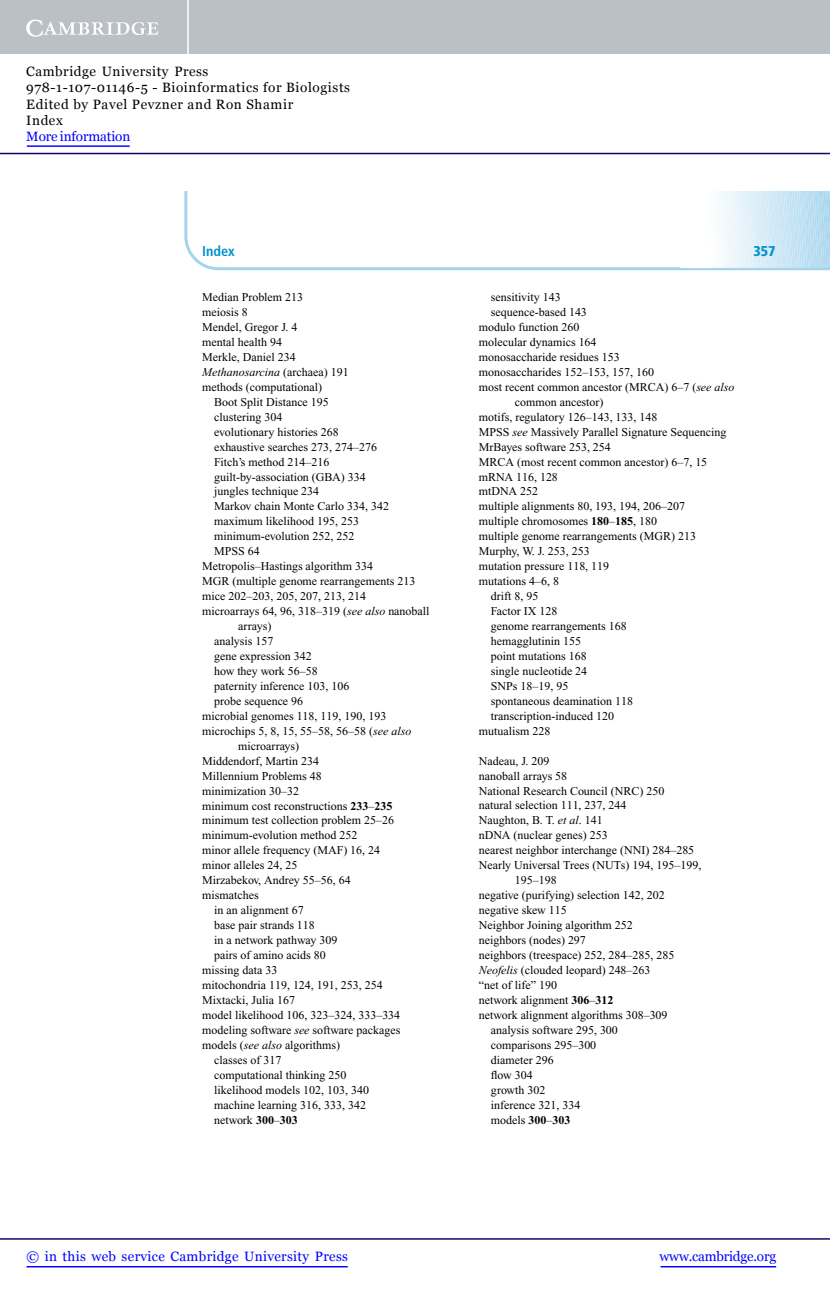
<style>
.page{position:relative;width:830px;height:1290px;background:#fff}
.page>*{position:absolute;margin:0;border:0;box-sizing:border-box;transform-origin:0 0}
.t1{font:700 condensed 14.25px "Frutiger";color:#0093d0}
.t2{font:900 condensed 14.25px "Frutiger";color:#0093d0}
.t3{font:13.5px/16.2px "Georgia";letter-spacing:.045em;color:#000}
.t4{font:13.5px "Georgia";letter-spacing:.025em;color:#00f}
.t5{font:13.5px "Georgia";letter-spacing:-.015em;color:#00f}
.t6{font:13.5px "Georgia";letter-spacing:-.01em;color:#00f}
.t7{font:12px "Times New Roman";color:#000}
.t8{font:italic 12px "Times New Roman";color:#000}
.s1{font-style:normal}
.s2{font-style:italic}
.s3{font-weight:700}
</style>
<div class="page">
<svg style="left:184px;top:191px;width:645px;height:79px"></svg>
<svg style="left:679px;top:191px;width:150px;height:77px"></svg>
<div style="left:0;top:0;width:829px;height:54px;background:#bac0c6"></div>
<svg style="left:26px;top:20px;width:132px;height:17px"></svg>
<hr style="left:187px;top:0;width:2px;height:54px;background:#fff">
<hr style="left:0;top:153px;width:829px;height:1px;background:#150666">
<hr style="left:27px;top:145px;width:103px;height:2px;background:#00f">
<hr style="left:660px;top:1265px;width:115px;height:2px;background:#00f">
<hr style="left:0;top:1237px;width:829px;height:2px;background:#150666">
<hr style="left:26px;top:1265px;width:321px;height:2px;background:#00f">
<p class="t3" style="left:26px;top:63px;width:325px">Cambridge University Press<br>978-1-107-01146-5 - Bioinformatics for Biologists<br>Edited by Pavel Pevzner and Ron Shamir<br>Index</p>
<p class="t6" style="left:26px;top:129px;width:105px">More information</p>
<p class="t1" style="left:202px;top:245px;width:34px">Index</p>
<p class="t2" style="left:753px;top:245px;width:24px">357</p>
<p class="t7" style="left:202px;top:293px;width:102px">Median Problem 213</p>
<p class="t7" style="left:202px;top:307px;width:47px">meiosis 8</p>
<p class="t7" style="left:202px;top:322px;width:97px">Mendel, Gregor J. 4</p>
<p class="t7" style="left:202px;top:337px;width:81px">mental health 94</p>
<p class="t7" style="left:202px;top:352px;width:95px">Merkle, Daniel 234</p>
<p class="t8" style="left:202px;top:367px;width:148px">Methanosarcina <span class="s1">(archaea) 191</span></p>
<p class="t7" style="left:202px;top:382px;width:121px">methods (computational)</p>
<p class="t7" style="left:214px;top:397px;width:116px">Boot Split Distance 195</p>
<p class="t7" style="left:214px;top:412px;width:70px">clustering 304</p>
<p class="t7" style="left:214px;top:427px;width:126px">evolutionary histories 268</p>
<p class="t7" style="left:214px;top:442px;width:164px">exhaustive searches 273, 274–276</p>
<p class="t7" style="left:214px;top:457px;width:117px">Fitch’s method 214–216</p>
<p class="t7" style="left:214px;top:472px;width:153px">guilt-by-association (GBA) 334</p>
<p class="t7" style="left:214px;top:487px;width:106px">jungles technique 234</p>
<p class="t7" style="left:214px;top:502px;width:176px">Markov chain Monte Carlo 334, 342</p>
<p class="t7" style="left:214px;top:517px;width:146px">maximum likelihood 195, 253</p>
<p class="t7" style="left:214px;top:532px;width:141px">minimum-evolution 252, 252</p>
<p class="t7" style="left:214px;top:547px;width:47px">MPSS 64</p>
<p class="t7" style="left:202px;top:562px;width:172px">Metropolis–Hastings algorithm 334</p>
<p class="t7" style="left:202px;top:576px;width:214px">MGR (multiple genome rearrangements 213</p>
<p class="t7" style="left:202px;top:591px;width:165px">mice 202–203, 205, 207, 213, 214</p>
<p class="t7" style="left:202px;top:606px;width:229px">microarrays 64, 96, 318–319 (<span class="s2">see also</span> nanoball</p>
<p class="t7" style="left:238px;top:621px;width:35px">arrays)</p>
<p class="t7" style="left:214px;top:636px;width:61px">analysis 157</p>
<p class="t7" style="left:214px;top:651px;width:99px">gene expression 342</p>
<p class="t7" style="left:214px;top:666px;width:105px">how they work 56–58</p>
<p class="t7" style="left:214px;top:681px;width:137px">paternity inference 103, 106</p>
<p class="t7" style="left:214px;top:696px;width:90px">probe sequence 96</p>
<p class="t7" style="left:202px;top:711px;width:185px">microbial genomes 118, 119, 190, 193</p>
<p class="t7" style="left:202px;top:726px;width:210px">microchips 5, 8, 15, 55–58, 56–58 (<span class="s2">see also</span></p>
<p class="t7" style="left:238px;top:741px;width:63px">microarrays)</p>
<p class="t7" style="left:202px;top:756px;width:118px">Middendorf, Martin 234</p>
<p class="t7" style="left:202px;top:771px;width:121px">Millennium Problems 48</p>
<p class="t7" style="left:202px;top:786px;width:98px">minimization 30–32</p>
<p class="t7" style="left:202px;top:801px;width:191px">minimum cost reconstructions <span class="s3">233</span>–<span class="s3">235</span></p>
<p class="t7" style="left:202px;top:816px;width:193px">minimum test collection problem 25–26</p>
<p class="t7" style="left:202px;top:831px;width:156px">minimum-evolution method 252</p>
<p class="t7" style="left:202px;top:845px;width:179px">minor allele frequency (MAF) 16, 24</p>
<p class="t7" style="left:202px;top:860px;width:96px">minor alleles 24, 25</p>
<p class="t7" style="left:202px;top:875px;width:150px">Mirzabekov, Andrey 55–56, 64</p>
<p class="t7" style="left:202px;top:890px;width:58px">mismatches</p>
<p class="t7" style="left:214px;top:905px;width:91px">in an alignment 67</p>
<p class="t7" style="left:214px;top:920px;width:102px">base pair strands 118</p>
<p class="t7" style="left:214px;top:935px;width:124px">in a network pathway 309</p>
<p class="t7" style="left:214px;top:950px;width:113px">pairs of amino acids 80</p>
<p class="t7" style="left:202px;top:965px;width:77px">missing data 33</p>
<p class="t7" style="left:202px;top:980px;width:182px">mitochondria 119, 124, 191, 253, 254</p>
<p class="t7" style="left:202px;top:995px;width:94px">Mixtacki, Julia 167</p>
<p class="t7" style="left:202px;top:1010px;width:199px">model likelihood 106, 323–324, 333–334</p>
<p class="t7" style="left:202px;top:1025px;width:199px">modeling software <span class="s2">see</span> software packages</p>
<p class="t7" style="left:202px;top:1040px;width:139px">models (<span class="s2">see also</span> algorithms)</p>
<p class="t7" style="left:214px;top:1055px;width:69px">classes of 317</p>
<p class="t7" style="left:214px;top:1070px;width:134px">computational thinking 250</p>
<p class="t7" style="left:214px;top:1085px;width:156px">likelihood models 102, 103, 340</p>
<p class="t7" style="left:214px;top:1099px;width:153px">machine learning 316, 333, 342</p>
<p class="t7" style="left:214px;top:1114px;width:85px">network <span class="s3">300</span>–<span class="s3">303</span></p>
<p class="t7" style="left:490px;top:293px;width:71px">sensitivity 143</p>
<p class="t7" style="left:490px;top:307px;width:97px">sequence-based 143</p>
<p class="t7" style="left:478px;top:322px;width:102px">modulo function 260</p>
<p class="t7" style="left:478px;top:337px;width:119px">molecular dynamics 164</p>
<p class="t7" style="left:478px;top:352px;width:142px">monosaccharide residues 153</p>
<p class="t7" style="left:478px;top:367px;width:176px">monosaccharides 152–153, 157, 160</p>
<p class="t7" style="left:478px;top:382px;width:257px">most recent common ancestor (MRCA) 6–7 (<span class="s2">see also</span></p>
<p class="t7" style="left:514px;top:397px;width:90px">common ancestor)</p>
<p class="t7" style="left:478px;top:412px;width:180px">motifs, regulatory 126–143, 133, 148</p>
<p class="t7" style="left:478px;top:427px;width:249px">MPSS <span class="s2">see</span> Massively Parallel Signature Sequencing</p>
<p class="t7" style="left:478px;top:442px;width:133px">MrBayes software 253, 254</p>
<p class="t7" style="left:478px;top:457px;width:230px">MRCA (most recent common ancestor) 6–7, 15</p>
<p class="t7" style="left:478px;top:472px;width:80px">mRNA 116, 128</p>
<p class="t7" style="left:478px;top:487px;width:61px">mtDNA 252</p>
<p class="t7" style="left:478px;top:502px;width:207px">multiple alignments 80, 193, 194, 206–207</p>
<p class="t7" style="left:478px;top:517px;width:180px">multiple chromosomes <span class="s3">180</span>–<span class="s3">185</span>, 180</p>
<p class="t7" style="left:478px;top:532px;width:218px">multiple genome rearrangements (MGR) 213</p>
<p class="t7" style="left:478px;top:547px;width:112px">Murphy, W. J. 253, 253</p>
<p class="t7" style="left:478px;top:561px;width:132px">mutation pressure 118, 119</p>
<p class="t7" style="left:478px;top:576px;width:82px">mutations 4–6, 8</p>
<p class="t7" style="left:490px;top:591px;width:49px">drift 8, 95</p>
<p class="t7" style="left:490px;top:606px;width:68px">Factor IX 128</p>
<p class="t7" style="left:490px;top:621px;width:137px">genome rearrangements 168</p>
<p class="t7" style="left:490px;top:636px;width:91px">hemagglutinin 155</p>
<p class="t7" style="left:490px;top:651px;width:97px">point mutations 168</p>
<p class="t7" style="left:490px;top:666px;width:98px">single nucleotide 24</p>
<p class="t7" style="left:490px;top:681px;width:79px">SNPs 18–19, 95</p>
<p class="t7" style="left:490px;top:696px;width:144px">spontaneous deamination 118</p>
<p class="t7" style="left:490px;top:711px;width:125px">transcription-induced 120</p>
<p class="t7" style="left:478px;top:726px;width:73px">mutualism 228</p>
<p class="t7" style="left:478px;top:756px;width:72px">Nadeau, J. 209</p>
<p class="t7" style="left:478px;top:771px;width:90px">nanoball arrays 58</p>
<p class="t7" style="left:478px;top:786px;width:187px">National Research Council (NRC) 250</p>
<p class="t7" style="left:478px;top:801px;width:149px">natural selection 111, 237, 244</p>
<p class="t7" style="left:478px;top:816px;width:125px">Naughton, B. T. <span class="s2">et al</span>. 141</p>
<p class="t7" style="left:478px;top:830px;width:130px">nDNA (nuclear genes) 253</p>
<p class="t7" style="left:478px;top:845px;width:217px">nearest neighbor interchange (NNI) 284–285</p>
<p class="t7" style="left:478px;top:860px;width:224px">Nearly Universal Trees (NUTs) 194, 195–199,</p>
<p class="t7" style="left:514px;top:875px;width:43px">195–198</p>
<p class="t7" style="left:478px;top:890px;width:187px">negative (purifying) selection 142, 202</p>
<p class="t7" style="left:478px;top:905px;width:89px">negative skew 115</p>
<p class="t7" style="left:478px;top:920px;width:155px">Neighbor Joining algorithm 252</p>
<p class="t7" style="left:478px;top:935px;width:108px">neighbors (nodes) 297</p>
<p class="t7" style="left:478px;top:950px;width:197px">neighbors (treespace) 252, 284–285, 285</p>
<p class="t7" style="left:478px;top:965px;width:173px"><span class="s2">Neofelis</span> (clouded leopard) 248–263</p>
<p class="t7" style="left:478px;top:980px;width:80px">“net of life” 190</p>
<p class="t7" style="left:478px;top:995px;width:136px">network alignment <span class="s3">306</span>–<span class="s3">312</span></p>
<p class="t7" style="left:478px;top:1010px;width:190px">network alignment algorithms 308–309</p>
<p class="t7" style="left:490px;top:1025px;width:128px">analysis software 295, 300</p>
<p class="t7" style="left:490px;top:1040px;width:107px">comparisons 295–300</p>
<p class="t7" style="left:490px;top:1055px;width:64px">diameter 296</p>
<p class="t7" style="left:490px;top:1070px;width:43px">flow 304</p>
<p class="t7" style="left:490px;top:1085px;width:56px">growth 302</p>
<p class="t7" style="left:490px;top:1099px;width:91px">inference 321, 334</p>
<p class="t7" style="left:490px;top:1114px;width:81px">models <span class="s3">300</span>–<span class="s3">303</span></p>
<p class="t4" style="left:26px;top:1247px;width:323px">© in this web service Cambridge University Press</p>
<p class="t5" style="left:659px;top:1247px;width:118px">www.cambridge.org</p>
</div>
